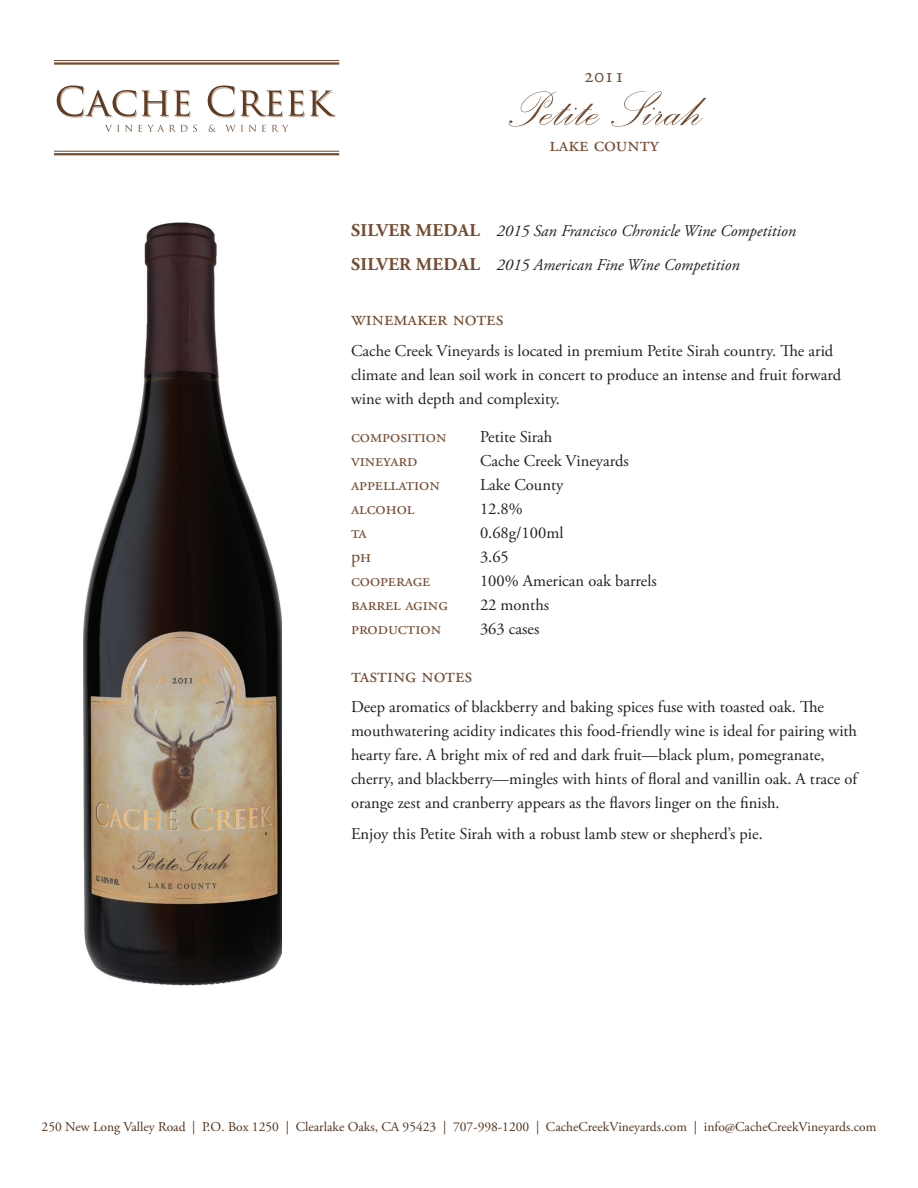
<style>
.page{position:relative;width:918px;height:1188px;background:#fff}
.page>*{position:absolute;margin:0;border:0;box-sizing:border-box;transform-origin:0 0}
.t1{font:63px "Palace Script";color:#754b31}
.t2{font:21px "Adobe Garamond Pro";color:#754b31}
.t3{font:18px "Adobe Garamond Pro";color:#754b31}
.t4{font:700 18px "Adobe Garamond Pro";letter-spacing:.015em;color:#754b31}
.t5{font:16.5px/24px "Adobe Garamond Pro";color:#231f20}
.t6{font:italic 16.5px "Adobe Garamond Pro";color:#231f20}
.t7{font:13.5px "Adobe Garamond Pro";color:#53321c}
</style>
<div class="page">
<svg style="left:57px;top:86px;width:280px;height:32px"></svg>
<svg style="left:105px;top:125px;width:183px;height:7px"></svg>
<hr style="left:54px;top:60px;width:285px;height:1px;background:#754b31">
<hr style="left:54px;top:62px;width:285px;height:3px;background:#754b31">
<hr style="left:54px;top:151px;width:285px;height:1px;background:#754b31">
<hr style="left:54px;top:153px;width:285px;height:2px;background:#754b31">
<img style="left:83px;top:222px;width:198px;height:763px">
<p class="t2" style="left:584px;top:63px;width:43px">2011</p>
<p class="t1" style="left:506px;top:68px;width:198px">Petite Sirah</p>
<p class="t2" style="left:550px;top:132px;width:111px">lake county</p>
<p class="t4" style="left:351px;top:220px;width:130px">SILVER MEDAL</p>
<p class="t4" style="left:351px;top:253px;width:130px">SILVER MEDAL</p>
<p class="t6" style="left:497px;top:221px;width:301px">2015 San Francisco Chronicle Wine Competition</p>
<p class="t6" style="left:497px;top:255px;width:245px">2015 American Fine Wine Competition</p>
<p class="t2" style="left:351px;top:306px;width:154px">winemaker notes</p>
<p class="t5" style="left:351px;top:340px;width:492px">Cache Creek Vineyards is located in premium Petite Sirah country. The arid climate and lean soil work in concert to produce an intense and fruit forward wine with depth and complexity.</p>
<p class="t5" style="left:480px;top:425px;width:74px">Petite Sirah</p>
<p class="t3" style="left:351px;top:425px;width:97px">composition</p>
<p class="t3" style="left:351px;top:449px;width:68px">vineyard</p>
<p class="t5" style="left:480px;top:449px;width:150px">Cache Creek Vineyards</p>
<p class="t3" style="left:351px;top:473px;width:90px">appellation</p>
<p class="t5" style="left:480px;top:473px;width:85px">Lake County</p>
<p class="t3" style="left:351px;top:497px;width:65px">alcohol</p>
<p class="t5" style="left:480px;top:497px;width:44px">12.8%</p>
<p class="t3" style="left:351px;top:521px;width:17px">ta</p>
<p class="t5" style="left:480px;top:521px;width:85px">0.68g/100ml</p>
<p class="t3" style="left:351px;top:545px;width:22px">ph</p>
<p class="t5" style="left:480px;top:545px;width:30px">3.65</p>
<p class="t3" style="left:351px;top:569px;width:81px">cooperage</p>
<p class="t5" style="left:480px;top:569px;width:178px">100% American oak barrels</p>
<p class="t3" style="left:351px;top:593px;width:98px">barrel aging</p>
<p class="t5" style="left:480px;top:593px;width:71px">22 months</p>
<p class="t5" style="left:480px;top:617px;width:61px">363 cases</p>
<p class="t3" style="left:351px;top:617px;width:92px">production</p>
<p class="t2" style="left:351px;top:662px;width:123px">tasting notes</p>
<p class="t5" style="left:351px;top:696px;width:508px">Deep aromatics of blackberry and baking spices fuse with toasted oak. The mouthwatering acidity indicates this food-friendly wine is ideal for pairing with hearty fare A. bright mix of red and dark fruit—black plum, pomegranate, cherry, and blackberry—mingles with hints of floral and vanillin oak A. trace of orange zest and cranberry appears as the flavors linger on the finish.</p>
<p class="t5" style="left:351px;top:823px;width:413px">Enjoy this Petite Sirah with a robust lamb stew or shepherds’ pie.</p>
<p class="t7" style="left:42px;top:1119px;width:145px">250 New Long Valley Road</p>
<p class="t7" style="left:192px;top:1119px;width:5px">|</p>
<p class="t7" style="left:202px;top:1119px;width:78px">O. P . Box 1250</p>
<p class="t7" style="left:286px;top:1119px;width:5px">|</p>
<p class="t7" style="left:296px;top:1119px;width:142px">Clearlake Oaks, CA 95423</p>
<p class="t7" style="left:443px;top:1119px;width:5px">|</p>
<p class="t7" style="left:453px;top:1119px;width:78px">707-998-1200</p>
<p class="t7" style="left:536px;top:1119px;width:5px">|</p>
<p class="t7" style="left:546px;top:1119px;width:143px">CacheCreekVineyards.com</p>
<p class="t7" style="left:694px;top:1119px;width:5px">|</p>
<p class="t7" style="left:704px;top:1119px;width:174px">info@CacheCreekVineyards.com</p>
</div>
